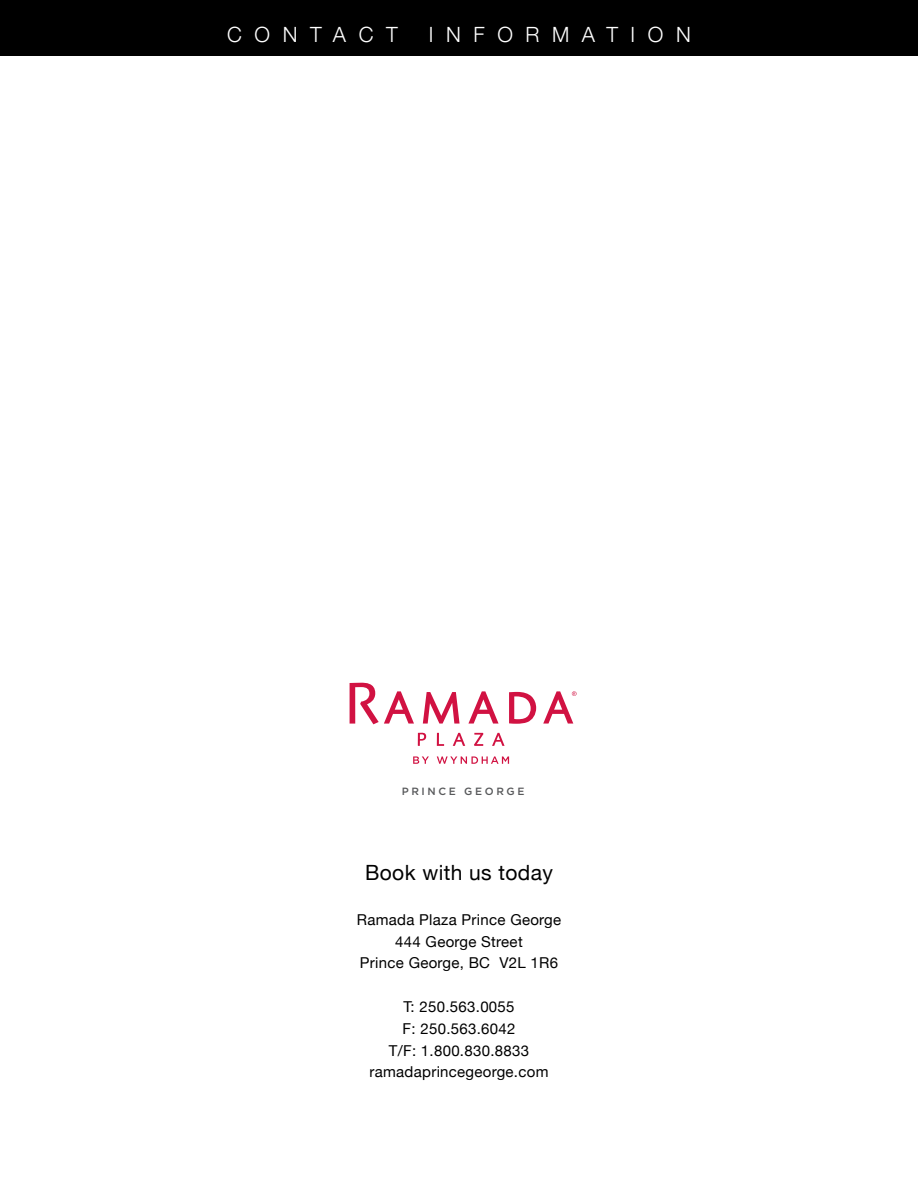
<style>
.page{position:relative;width:918px;height:1188px;background:#fff}
.page>*{position:absolute;margin:0;border:0;box-sizing:border-box;transform-origin:0 0}
.t1{font:300 21px "Helvetica Neue";letter-spacing:.6em;color:#fff}
.t2{font:21px "Helvetica Neue";letter-spacing:.02em;color:#000}
.t3{font:15px/21.8px "Helvetica Neue";letter-spacing:.02em;color:#000;text-align:center}
.t4{font:500 10.5px "Gotham";letter-spacing:.25em;color:#58595b}
</style>
<div class="page">
<div style="left:0;top:0;width:918px;height:56px;background:#000"></div>
<svg style="left:350px;top:683px;width:227px;height:81px"></svg>
<h1 class="t1" style="left:227px;top:17px;width:172px">CONTACT</h1>
<h1 class="t1" style="left:429px;top:17px;width:264px">INFORMATION</h1>
<p class="t4" style="left:402px;top:784px;width:124px">PRINCE GEORGE</p>
<h1 class="t2" style="left:365px;top:857px;width:189px">Book with us today</h1>
<p class="t3" style="left:357px;top:910px;width:206px">Ramada Plaza Prince George<br>444 George Street<br>Prince George, BC V2L 1R6</p>
<p class="t3" style="left:370px;top:997px;width:180px">T: 250.563.0055<br>F: 250.563.6042<br>T/F: 1.800.830.8833 ramadaprincegeorge.com</p>
</div>
